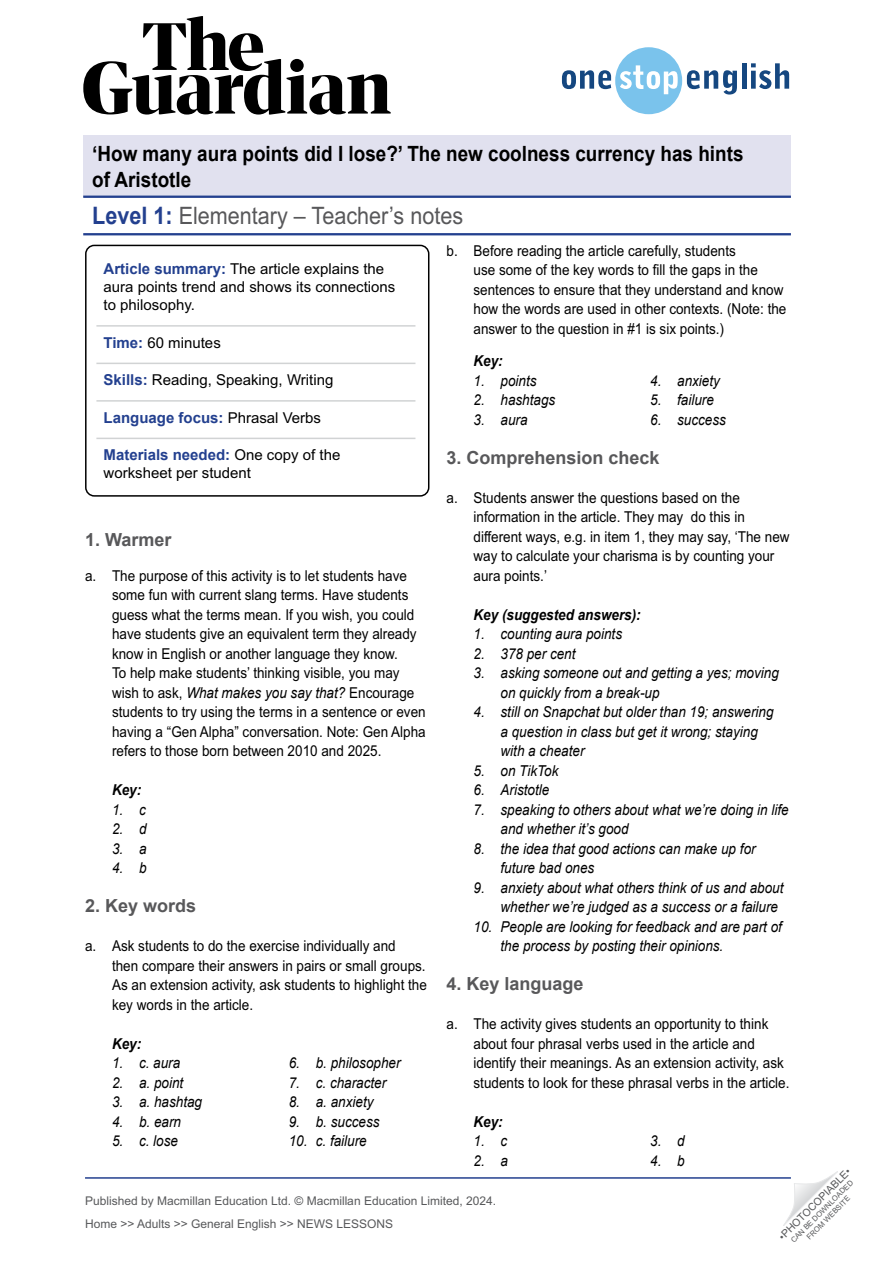
<style>
.page{position:relative;width:893px;height:1263px;background:#fff}
.page>*{position:absolute;margin:0;border:0;box-sizing:border-box;transform-origin:0 0}
.t1{font:24px "Arial";color:#58585a;scale:.9 1}
.t2{font:700 21px/25.2px "Arial";color:#000;scale:.9 1}
.TN__Title{font:700 18px "Arial";color:#58585a}
.TN__Info_box_-_body{font:15px/19.5px "Arial";color:#000;scale:.9 1}
.t3{font:italic 15px/19.5px "Arial";color:#000;scale:.9 1}
.TN__Info_box_-_body-2{font:15px/18px "Arial";color:#000}
.TN__Key_title{font:italic 700 15px "Arial";color:#000;scale:.9 1}
.TN__Info_box_-_body-3{font:700 15px "Arial";color:#23408f}
.t4{font:12px/23px "Arial";color:#58595b}
.t5{font:10.5px "Arial";color:#58595b}
.t6{font:7.5px/9px "Arial";color:#58595b;text-align:center}
.s1{font-weight:700;color:#23408f}
.s2{font-weight:400;color:#000}
.s3{font-style:italic}
</style>
<div class="page">
<hr style="left:85px;top:1177px;width:706px;height:2px;background:#23408f">
<svg style="left:783px;top:1171px;width:55px;height:55px"></svg>
<svg style="left:83px;top:16px;width:308px;height:99px"></svg>
<svg style="left:562px;top:47px;width:175px;height:67px"></svg>
<hr style="left:742px;top:63px;width:4px;height:26px;background:#154780">
<svg style="left:751px;top:63px;width:38px;height:26px"></svg>
<div style="left:83px;top:136px;width:708px;height:61px;background:#e1e1ef"></div>
<hr style="left:83px;top:196px;width:708px;height:2px;background:#23408f">
<hr style="left:83px;top:233px;width:708px;height:2px;background:#23408f">
<hr style="left:96px;top:325px;width:319px;height:2px;background:#d1d3d4">
<hr style="left:96px;top:363px;width:319px;height:1px;background:#d1d3d4">
<hr style="left:96px;top:400px;width:319px;height:2px;background:#d1d3d4">
<hr style="left:96px;top:438px;width:319px;height:1px;background:#d1d3d4">
<div style="left:85px;top:245px;width:344px;height:252px;border:2px solid #000;border-radius:9px"></div>
<h2 class="t2" style="left:92px;top:142px;width:725px">‘How many aura points did I lose?’ The new coolness currency has hints of Aristotle</h2>
<h1 class="t1" style="left:92px;top:202px;width:414px"><span class="s1">Level 1:</span> Elementary – Teacher’s notes</h1>
<p class="TN__Info_box_-_body-2" style="left:104px;top:260px;width:293px"><span class="s1">Article summary:</span> The article explains the aura points trend and shows its connections to philosophy.</p>
<p class="TN__Info_box_-_body-2" style="left:104px;top:333px;width:119px"><span class="s1">Time:</span> 60 minutes</p>
<p class="TN__Info_box_-_body-2" style="left:104px;top:371px;width:231px"><span class="s1">Skills:</span> Reading, Speaking, Writing</p>
<p class="TN__Info_box_-_body-3" style="left:104px;top:407px;width:219px">Language focus: <span class="s2">Phrasal Verbs</span></p>
<p class="TN__Info_box_-_body-2" style="left:104px;top:446px;width:238px"><span class="s1">Materials needed:</span> One copy of the worksheet per student</p>
<p class="TN__Info_box_-_body" style="left:473px;top:241px;width:349px;text-indent:-27px">b. Before reading the article carefully, students<br>use some of the key words to fill the gaps in the sentences to ensure that they understand and know how the words are used in other contexts. (Note: the answer to the question in #1 is six points.)</p>
<p class="TN__Key_title" style="left:473px;top:351px;width:34px">Key:</p>
<p class="t3" style="left:473px;top:371px;width:72px">1. points</p>
<p class="t3" style="left:473px;top:390px;width:92px">2. hashtags</p>
<p class="t3" style="left:473px;top:410px;width:62px">3. aura</p>
<p class="t3" style="left:650px;top:371px;width:79px">4. anxiety</p>
<p class="t3" style="left:650px;top:390px;width:72px">5. failure</p>
<p class="t3" style="left:650px;top:410px;width:86px">6. success</p>
<p class="TN__Title" style="left:446px;top:445px;width:215px">3. Comprehension check</p>
<p class="TN__Info_box_-_body" style="left:473px;top:488px;width:353px;text-indent:-27px">a. Students answer the questions based on the information in the article. They may do this in different ways, e.g. in item 1, they may say, ‘The new way to calculate your charisma is by counting your aura points.’</p>
<p class="TN__Key_title" style="left:473px;top:605px;width:187px">Key (suggested answers):</p>
<p class="t3" style="left:473px;top:624px;width:167px">1. counting aura points</p>
<p class="t3" style="left:473px;top:644px;width:115px">2. 378 per cent</p>
<p class="t3" style="left:500px;top:663px;width:311px;text-indent:-27px">3. asking someone out and getting a yes; moving on quickly from a break-up</p>
<p class="t3" style="left:500px;top:702px;width:305px;text-indent:-27px">4. still on Snapchat but older than 19; answering a question in class but get it wrong; staying with a cheater</p>
<p class="t3" style="left:473px;top:761px;width:96px">5. on TikTok</p>
<p class="t3" style="left:473px;top:780px;width:86px">6. Aristotle</p>
<p class="t3" style="left:500px;top:800px;width:322px;text-indent:-27px">7. speaking to others about what we’re doing in life and whether it’s good</p>
<p class="t3" style="left:500px;top:839px;width:285px;text-indent:-27px">8. the idea that good actions can make up for future bad ones</p>
<p class="t3" style="left:500px;top:878px;width:316px;text-indent:-27px">9. anxiety about what others think of us and about whether we’re judged as a success or a failure</p>
<p class="t3" style="left:500px;top:917px;width:314px;text-indent:-27px">10. People are looking for feedback and are part of the process by posting their opinions.</p>
<p class="TN__Title" style="left:446px;top:972px;width:139px">4. Key language</p>
<p class="TN__Info_box_-_body" style="left:473px;top:1014px;width:352px;text-indent:-27px">a. The activity gives students an opportunity to think about four phrasal verbs used in the article and identify their meanings. As an extension activity, ask students to look for these phrasal verbs in the article.</p>
<p class="TN__Key_title" style="left:473px;top:1112px;width:34px">Key:</p>
<p class="t3" style="left:473px;top:1131px;width:39px">1. c</p>
<p class="t3" style="left:473px;top:1151px;width:40px">2. a</p>
<p class="TN__Title" style="left:85px;top:528px;width:88px">1. Warmer</p>
<p class="TN__Info_box_-_body" style="left:112px;top:566px;width:350px;text-indent:-27px">a. The purpose of this activity is to let students have some fun with current slang terms. Have students guess what the terms mean. If you wish, you could have students give an equivalent term they already know in English or another language they know.<br>To help make students’ thinking visible, you may wish to ask, <span class="s3">What makes you say that?</span> Encourage students to try using the terms in a sentence or even having a “Gen Alpha” conversation. Note: Gen Alpha refers to those born between 2010 and 2025.</p>
<p class="TN__Key_title" style="left:112px;top:780px;width:34px">Key:</p>
<p class="t3" style="left:112px;top:800px;width:39px">1. c</p>
<p class="t3" style="left:112px;top:819px;width:40px">2. d</p>
<p class="t3" style="left:112px;top:839px;width:40px">3. a</p>
<p class="t3" style="left:112px;top:858px;width:40px">4. b</p>
<p class="TN__Title" style="left:85px;top:894px;width:113px">2. Key words</p>
<p class="TN__Info_box_-_body" style="left:112px;top:936px;width:351px;text-indent:-27px">a. Ask students to do the exercise individually and<br>then compare their answers in pairs or small groups.<br>As an extension activity, ask students to highlight the key words in the article.</p>
<p class="TN__Key_title" style="left:112px;top:1034px;width:34px">Key:</p>
<p class="t3" style="left:112px;top:1053px;width:77px">1. c. aura</p>
<p class="t3" style="left:112px;top:1073px;width:81px">2. a. point</p>
<p class="t3" style="left:112px;top:1092px;width:102px">3. a. hashtag</p>
<p class="t3" style="left:112px;top:1112px;width:78px">4. b. earn</p>
<p class="t3" style="left:112px;top:1131px;width:75px">5. c. lose</p>
<p class="t3" style="left:289px;top:1053px;width:126px">6. b. philosopher</p>
<p class="t3" style="left:289px;top:1073px;width:110px">7. c. character</p>
<p class="t3" style="left:289px;top:1092px;width:96px">8. a. anxiety</p>
<p class="t3" style="left:289px;top:1112px;width:102px">9. b. success</p>
<p class="t3" style="left:289px;top:1131px;width:88px">10. c. failure</p>
<p class="t3" style="left:650px;top:1131px;width:40px">3. d</p>
<p class="t3" style="left:650px;top:1151px;width:40px">4. b</p>
<p class="t4" style="left:85px;top:1189px;width:413px">Published by Macmillan Education Ltd. © Macmillan Education Limited, 2024.<br>Home &gt;&gt; Adults &gt;&gt; General English &gt;&gt; NEWS LESSONS</p>
<p class="t5" style="left:776px;top:1234px;width:99px;rotate:-45deg">•PHOTOCOPIABLE•</p>
<p class="t6" style="left:789px;top:1238px;width:86px;rotate:-45deg">CAN BE DOWNLOADED<br>FROM WEBSITE</p>
</div>
